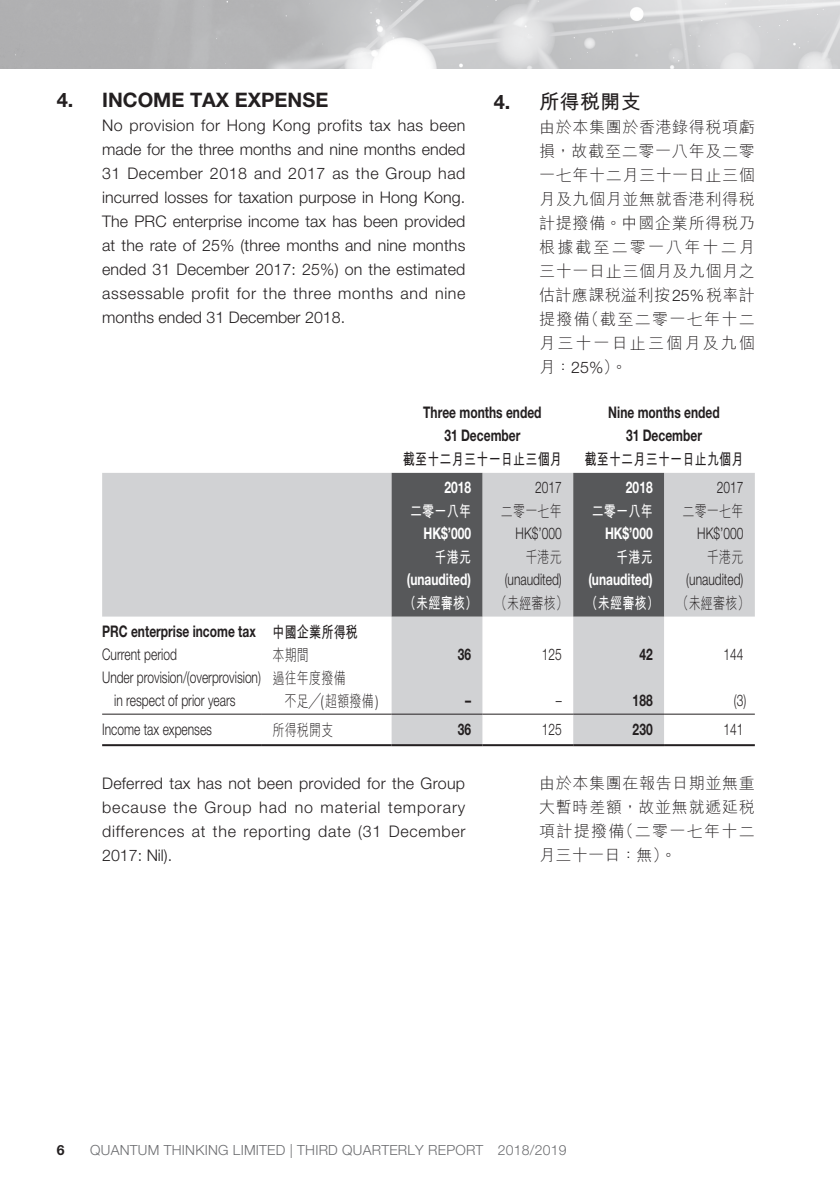
<style>
.page{position:relative;width:840px;height:1191px;background:#fff}
.page>*{position:absolute;margin:0;border:0;box-sizing:border-box;transform-origin:0 0}
._01_H1_E{font:700 20px "Helvetica Neue LT Std";color:#231f20}
._001_H1_C{font:700 20px "M Hei HK";letter-spacing:.02em;color:#231f20}
._00_txt_E{font:300 16px/24px "Helvetica Neue LT Std";letter-spacing:.04em;color:#231f20;text-align:justify}
._000_txt_C{font:300 16px/24px "M Hei HK";letter-spacing:.045em;color:#231f20;text-align:justify}
._50_Table_txt{font:300 16px/23px "Helvetica Neue LT Std";color:#231f20;scale:.75 1}
._50_Table_txt-2{font:700 16px "Helvetica Neue LT Std";color:#231f20;scale:.75 1}
._50_Table_txt-3{font:300 16px/23px "M Hei HK";letter-spacing:.02em;color:#231f20;scale:.75 1}
._50_Table_txt-4{font:700 16px "Helvetica Neue LT Std";color:#fff;scale:.75 1}
._50_Table_txt-5{font:700 16px "M Hei HK";letter-spacing:.02em;color:#231f20;scale:.75 1}
._50_Table_txt-6{font:700 16px "M Hei HK";letter-spacing:.02em;color:#fff;scale:.75 1}
.t1{font:300 14px "Helvetica Neue LT Std";letter-spacing:.015em;color:#6c6d70}
.t2{font:700 14px "Helvetica Neue LT Std";color:#231f20}
.s1{font-family:"Helvetica Neue LT Std"}
</style>
<div class="page">
<img style="left:0;top:0;width:839px;height:68px">
<svg style="left:102px;top:473px;width:652px;height:271px;fill:#d1d2d4"></svg>
<svg style="left:391px;top:473px;width:272px;height:143px;background:#808183"></svg>
<hr style="left:102px;top:713px;width:159px;height:1px;background:#231f20">
<hr style="left:261px;top:713px;width:130px;height:1px;background:#231f20">
<hr style="left:391px;top:713px;width:91px;height:1px;background:#231f20">
<hr style="left:482px;top:713px;width:91px;height:1px;background:#231f20">
<hr style="left:573px;top:713px;width:90px;height:1px;background:#231f20">
<hr style="left:663px;top:713px;width:91px;height:1px;background:#231f20">
<hr style="left:102px;top:744px;width:159px;height:2px;background:#231f20">
<hr style="left:261px;top:744px;width:130px;height:2px;background:#231f20">
<hr style="left:391px;top:744px;width:91px;height:2px;background:#231f20">
<hr style="left:482px;top:744px;width:91px;height:2px;background:#231f20">
<hr style="left:573px;top:744px;width:90px;height:2px;background:#231f20">
<hr style="left:663px;top:744px;width:91px;height:2px;background:#231f20">
<p class="_01_H1_E" style="left:57px;top:88px;width:273px">4. INCOME TAX EXPENSE</p>
<p class="_00_txt_E" style="left:102px;top:113px;width:365px">No provision for Hong Kong profits tax has been made for the three months and nine months ended 31 December 2018 and 2017 as the Group had incurred losses for taxation purpose in Hong Kong.<br>The PRC enterprise income tax has been provided at the rate of 25% (three months and nine months ended 31 December 2017: 25%) on the estimated assessable profit for the three months and nine months ended 31 December 2018.</p>
<p class="_001_H1_C" style="left:493px;top:87px;width:148px"><span class="s1">4.</span> 所得稅開支</p>
<p class="_000_txt_C" style="left:539px;top:114px;width:217px">由於本集團於香港錄得稅項虧損，故截至二零一八年及二零一七年十二月三十一日止三個月及九個月並無就香港利得稅計提撥備。中國企業所得稅乃根據截至二零一八年十二月三十一日止三個月及九個月之估計應課稅溢利按<span class="s1">25%</span>稅率計提撥備（截至二零一七年十二月三十一日止三個月及九個月：<span class="s1">25%</span>）。</p>
<p class="_50_Table_txt-2" style="left:423px;top:403px;width:159px">Three months ended</p>
<p class="_50_Table_txt-2" style="left:444px;top:426px;width:103px">31 December</p>
<p class="_50_Table_txt-2" style="left:608px;top:403px;width:150px">Nine months ended</p>
<p class="_50_Table_txt-2" style="left:625px;top:426px;width:103px">31 December</p>
<p class="_50_Table_txt-5" style="left:402px;top:447px;width:213px">截至十二月三十一日止三個月</p>
<p class="_50_Table_txt-5" style="left:584px;top:447px;width:213px">截至十二月三十一日止九個月</p>
<p class="_50_Table_txt-4" style="left:444px;top:477px;width:37px">2018</p>
<p class="_50_Table_txt" style="left:535px;top:475px;width:37px">2017</p>
<p class="_50_Table_txt-4" style="left:625px;top:477px;width:37px">2018</p>
<p class="_50_Table_txt" style="left:716px;top:475px;width:37px">2017</p>
<p class="_50_Table_txt-6" style="left:410px;top:499px;width:83px">二零一八年</p>
<p class="_50_Table_txt-3" style="left:500px;top:499px;width:83px">二零一七年</p>
<p class="_50_Table_txt-6" style="left:591px;top:499px;width:83px">二零一八年</p>
<p class="_50_Table_txt-3" style="left:682px;top:499px;width:83px">二零一七年</p>
<p class="_50_Table_txt-4" style="left:423px;top:523px;width:65px">HK$’000</p>
<p class="_50_Table_txt" style="left:515px;top:521px;width:63px">HK$’000</p>
<p class="_50_Table_txt-4" style="left:604px;top:523px;width:65px">HK$’000</p>
<p class="_50_Table_txt" style="left:696px;top:521px;width:63px">HK$’000</p>
<p class="_50_Table_txt-6" style="left:434px;top:545px;width:50px">千港元</p>
<p class="_50_Table_txt-3" style="left:525px;top:545px;width:50px">千港元</p>
<p class="_50_Table_txt-6" style="left:615px;top:545px;width:50px">千港元</p>
<p class="_50_Table_txt-3" style="left:706px;top:545px;width:50px">千港元</p>
<p class="_50_Table_txt-4" style="left:406px;top:569px;width:87px">(unaudited)</p>
<p class="_50_Table_txt" style="left:504px;top:567px;width:78px">(unaudited)</p>
<p class="_50_Table_txt-4" style="left:588px;top:569px;width:87px">(unaudited)</p>
<p class="_50_Table_txt" style="left:686px;top:567px;width:78px">(unaudited)</p>
<p class="_50_Table_txt-6" style="left:404px;top:591px;width:98px">（未經審核）</p>
<p class="_50_Table_txt-3" style="left:495px;top:591px;width:98px">（未經審核）</p>
<p class="_50_Table_txt-6" style="left:585px;top:591px;width:98px">（未經審核）</p>
<p class="_50_Table_txt-3" style="left:676px;top:591px;width:98px">（未經審核）</p>
<p class="_50_Table_txt-2" style="left:102px;top:621px;width:206px">PRC enterprise income tax</p>
<p class="_50_Table_txt-5" style="left:272px;top:620px;width:115px">中國企業所得稅</p>
<p class="_50_Table_txt" style="left:102px;top:642px;width:101px">Current period</p>
<p class="_50_Table_txt-3" style="left:272px;top:643px;width:50px">本期間</p>
<p class="_50_Table_txt-2" style="left:457px;top:644px;width:19px">36</p>
<p class="_50_Table_txt" style="left:541px;top:642px;width:28px">125</p>
<p class="_50_Table_txt-2" style="left:639px;top:644px;width:19px">42</p>
<p class="_50_Table_txt" style="left:723px;top:642px;width:28px">144</p>
<p class="_50_Table_txt" style="left:114px;top:665px;width:197px;text-indent:-12px">Under provision/(overprovision) in respect of prior years</p>
<p class="_50_Table_txt-3" style="left:284px;top:666px;width:126px;text-indent:-12px">過往年度撥備<br>不足╱<span class="s1">(</span>超額撥備<span class="s1">)</span></p>
<p class="_50_Table_txt-2" style="left:465px;top:690px;width:9px">–</p>
<p class="_50_Table_txt" style="left:555px;top:688px;width:9px">–</p>
<p class="_50_Table_txt-2" style="left:632px;top:690px;width:28px">188</p>
<p class="_50_Table_txt" style="left:733px;top:688px;width:18px">(3)</p>
<p class="_50_Table_txt" style="left:102px;top:717px;width:148px">Income tax expenses</p>
<p class="_50_Table_txt-3" style="left:272px;top:718px;width:83px">所得稅開支</p>
<p class="_50_Table_txt-2" style="left:457px;top:719px;width:19px">36</p>
<p class="_50_Table_txt" style="left:541px;top:717px;width:28px">125</p>
<p class="_50_Table_txt-2" style="left:632px;top:719px;width:28px">230</p>
<p class="_50_Table_txt" style="left:723px;top:717px;width:28px">141</p>
<p class="_00_txt_E" style="left:102px;top:770px;width:365px">Deferred tax has not been provided for the Group because the Group had no material temporary differences at the reporting date (31 December 2017: Nil).</p>
<p class="_000_txt_C" style="left:539px;top:770px;width:217px">由於本集團在報告日期並無重大暫時差額，故並無就遞延稅項計提撥備（二零一七年十二月三十一日：無）。</p>
<p class="t2" style="left:57px;top:1141px;width:9px">6</p>
<p class="t1" style="left:90px;top:1141px;width:477px">QUANTUM THINKING LIMITED | THIRD QUARTERLY REPORT 2018/2019</p>
</div>
